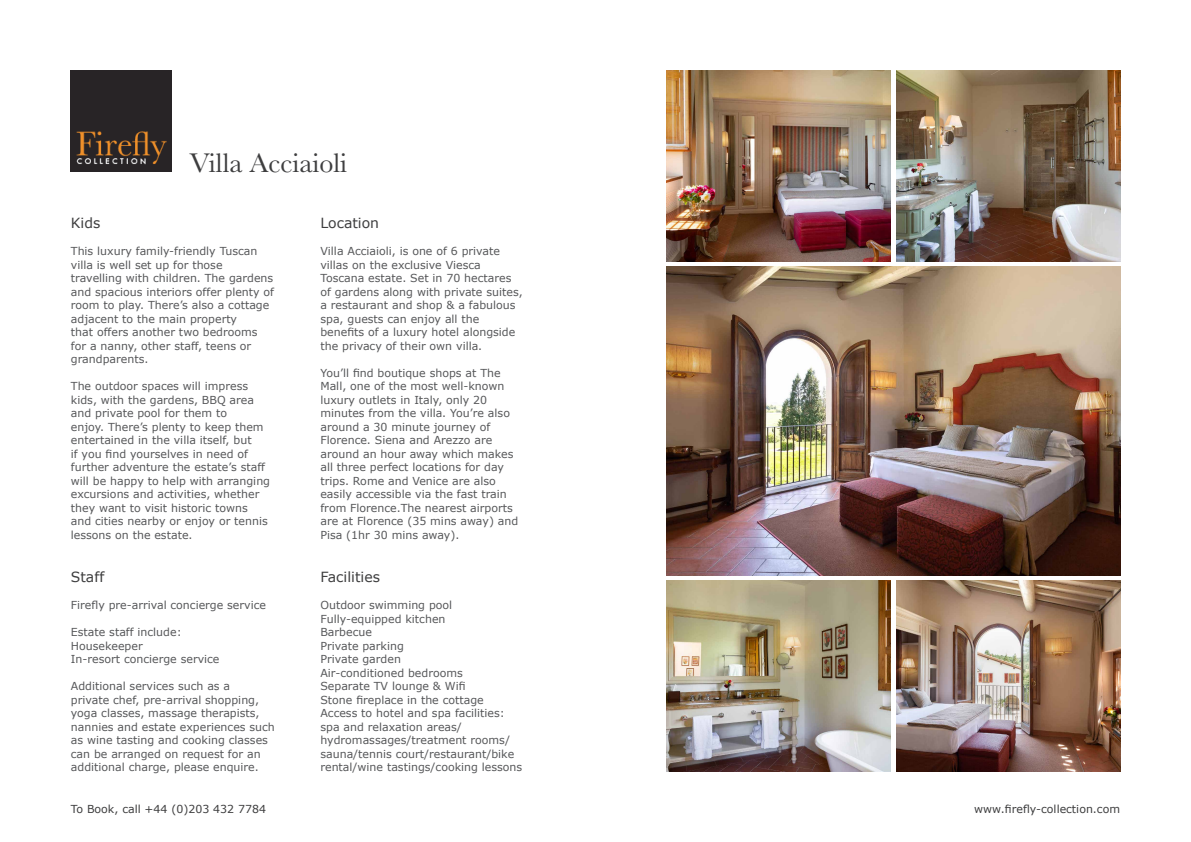
<style>
.page{position:relative;width:1191px;height:842px;background:#fff}
.page>*{position:absolute;margin:0;border:0;box-sizing:border-box;transform-origin:0 0}
.t1{font:28px "Baskerville";color:#3e3e3f}
.t2{font:14px "Verdana";color:#3e3e3f}
.t3{font:11px/13.5px "Verdana";color:#57585a}
.t4{font:11px "Verdana";color:#3e3e3f}
</style>
<div class="page">
<img style="left:71px;top:71px;width:101px;height:101px">
<img style="left:666px;top:267px;width:454px;height:308px">
<img style="left:666px;top:71px;width:224px;height:190px">
<img style="left:896px;top:71px;width:224px;height:190px">
<img style="left:666px;top:581px;width:224px;height:190px">
<img style="left:896px;top:581px;width:224px;height:190px">
<p class="t1" style="left:190px;top:145px;width:159px">Villa Acciaioli</p>
<p class="t2" style="left:71px;top:214px;width:31px">Kids</p>
<p class="t3" style="left:71px;top:244px;width:205px">This luxury family-friendly Tuscan villa is well set up for those travelling with children. The gardens and spacious interiors offer plenty of room to play. There’s also a cottage adjacent to the main property<br>that offers another two bedrooms for a nanny, other staff, teens or grandparents.</p>
<p class="t3" style="left:71px;top:379px;width:201px">The outdoor spaces will impress kids, with the gardens, BBQ area and private pool for them to<br>enjoy. There’s plenty to keep them entertained in the villa itself, but<br>if you find yourselves in need of further adventure the estate’s staff will be happy to help with arranging excursions and activities, whether they want to visit historic towns and cities nearby or enjoy or tennis lessons on the estate.</p>
<p class="t2" style="left:71px;top:568px;width:35px">Staff</p>
<p class="t3" style="left:71px;top:599px;width:197px">Firefly pre-arrival concierge service</p>
<p class="t3" style="left:71px;top:626px;width:112px">Estate staff include:</p>
<p class="t3" style="left:71px;top:639px;width:73px">Housekeeper</p>
<p class="t3" style="left:71px;top:653px;width:150px">In-resort concierge service</p>
<p class="t3" style="left:71px;top:680px;width:205px">Additional services such as a<br>private chef, pre-arrival shopping, yoga classes, massage therapists, nannies and estate experiences such as wine tasting and cooking classes can be arranged on request for an additional charge, please enquire.</p>
<p class="t4" style="left:71px;top:802px;width:197px">To Book, call +44 (0)203 432 7784</p>
<p class="t2" style="left:320px;top:214px;width:60px">Location</p>
<p class="t3" style="left:320px;top:244px;width:204px">Villa Acciaioli, is one of 6 private villas on the exclusive Viesca Toscana estate. Set in 70 hectares of gardens along with private suites, a restaurant and shop &amp; a fabulous spa, guests can enjoy all the benefits of a luxury hotel alongside the privacy of their own villa.</p>
<p class="t3" style="left:320px;top:366px;width:199px">You’ll find boutique shops at The<br>Mall, one of the most well-known luxury outlets in Italy, only 20 minutes from the villa. You’re also around a 30 minute journey of<br>Florence. Siena and Arezzo are around an hour away which makes all three perfect locations for day trips. Rome and Venice are also easily accessible via the fast train from Florence.The nearest airports are at Florence (35 mins away) and<br>Pisa (1hr 30 mins away).</p>
<p class="t2" style="left:320px;top:568px;width:61px">Facilities</p>
<p class="t3" style="left:320px;top:599px;width:133px">Outdoor swimming pool</p>
<p class="t3" style="left:320px;top:612px;width:127px">Fully-equipped kitchen</p>
<p class="t3" style="left:320px;top:626px;width:53px">Barbecue</p>
<p class="t3" style="left:320px;top:639px;width:85px">Private parking</p>
<p class="t3" style="left:320px;top:653px;width:82px">Private garden</p>
<p class="t3" style="left:320px;top:666px;width:144px">Air-conditioned bedrooms</p>
<p class="t3" style="left:320px;top:680px;width:147px">Separate TV lounge &amp; Wifi</p>
<p class="t3" style="left:320px;top:693px;width:165px">Stone fireplace in the cottage</p>
<p class="t3" style="left:320px;top:707px;width:203px">Access to hotel and spa facilities: spa and relaxation areas/ hydromassages/treatment rooms/ sauna/tennis court/restaurant/bike rental/wine tastings/cooking lessons</p>
<p class="t4" style="left:974px;top:802px;width:147px">www.firefly-collection.com</p>
</div>
